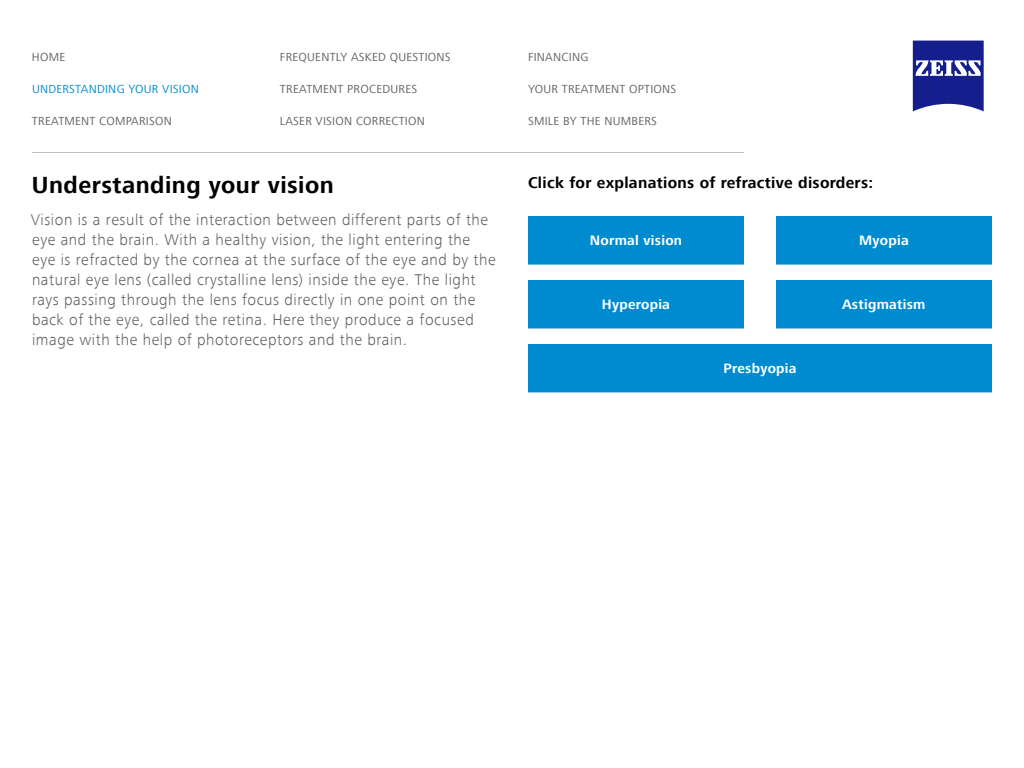
<style>
.page{position:relative;width:1024px;height:768px;background:#fff}
.page>*{position:absolute;margin:0;border:0;box-sizing:border-box;transform-origin:0 0}
.t1{font:700 24px "ZEISS Frutiger Next W1 G";letter-spacing:.02em;color:#000}
.t2{font:300 16px/20px "ZEISS Frutiger Next W1 G";letter-spacing:.035em;color:#626262}
.t3{font:700 16px "ZEISS Frutiger Next W1 G";letter-spacing:.02em;color:#000}
.t4{font:700 14px "ZEISS Frutiger Next W1 G";letter-spacing:.02em;color:#fff}
.t5{font:12px "ZEISS Frutiger Next W1 G";letter-spacing:.02em;color:#626262}
.t6{font:12px "ZEISS Frutiger Next W1 G";letter-spacing:.02em;color:#008bd0}
</style>
<div class="page">
<hr style="left:32px;top:152px;width:712px;height:1px;background:#bcbdbc">
<div style="left:776px;top:217px;width:216px;height:47px;background:#008bd0"></div>
<div style="left:776px;top:216px;width:216px;height:49px;border:1px solid #008bd0"></div>
<div style="left:528px;top:217px;width:216px;height:47px;background:#008bd0"></div>
<div style="left:528px;top:216px;width:216px;height:49px;border:1px solid #008bd0"></div>
<div style="left:528px;top:344px;width:464px;height:48px;background:#008bd0"></div>
<div style="left:528px;top:281px;width:216px;height:47px;background:#008bd0"></div>
<div style="left:528px;top:280px;width:216px;height:48px;border:1px solid #008bd0"></div>
<div style="left:776px;top:281px;width:216px;height:47px;background:#008bd0"></div>
<div style="left:776px;top:280px;width:216px;height:48px;border:1px solid #008bd0"></div>
<svg style="left:913px;top:41px;width:71px;height:70px;background:#4149a2"></svg>
<p class="t5" style="left:32px;top:50px;width:35px">HOME</p>
<p class="t5" style="left:280px;top:50px;width:172px">FREQUENTLY ASKED QUESTIONS</p>
<p class="t5" style="left:528px;top:50px;width:62px">FINANCING</p>
<p class="t6" style="left:32px;top:82px;width:168px">UNDERSTANDING YOUR VISION</p>
<p class="t5" style="left:280px;top:82px;width:139px">TREATMENT PROCEDURES</p>
<p class="t5" style="left:528px;top:82px;width:150px">YOUR TREATMENT OPTIONS</p>
<p class="t5" style="left:32px;top:114px;width:141px">TREATMENT COMPARISON</p>
<p class="t5" style="left:280px;top:114px;width:146px">LASER VISION CORRECTION</p>
<p class="t5" style="left:528px;top:114px;width:131px">SMILE BY THE NUMBERS</p>
<h1 class="t1" style="left:32px;top:172px;width:303px">Understanding your vision</h1>
<p class="t2" style="left:31px;top:210px;width:467px">Vision is a result of the interaction between different parts of the eye and the brain. With a healthy vision, the light entering the eye is refracted by the cornea at the surface of the eye and by the natural eye lens (called crystalline lens) inside the eye. The light rays passing through the lens focus directly in one point on the back of the eye, called the retina. Here they produce a focused image with the help of photoreceptors and the brain.</p>
<p class="t3" style="left:528px;top:173px;width:347px">Click for explanations of refractive disorders:</p>
<p class="t4" style="left:590px;top:233px;width:94px">Normal vision</p>
<p class="t4" style="left:859px;top:233px;width:51px">Myopia</p>
<p class="t4" style="left:602px;top:297px;width:70px">Hyperopia</p>
<p class="t4" style="left:842px;top:297px;width:85px">Astigmatism</p>
<p class="t4" style="left:723px;top:361px;width:75px">Presbyopia</p>
</div>
